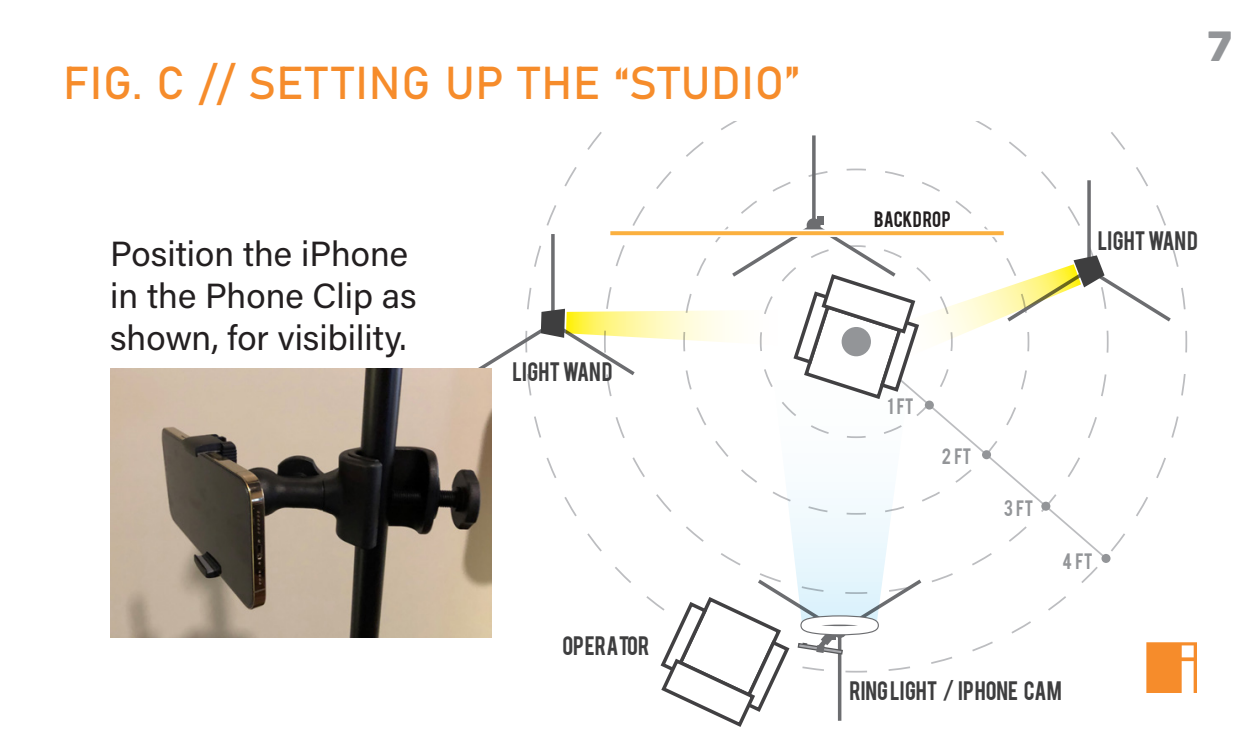
<style>
.page{position:relative;width:1260px;height:756px;background:#fff}
.page>*{position:absolute;margin:0;border:0;box-sizing:border-box;transform-origin:0 0}
.t1{font:45.5px "Bahnschrift";letter-spacing:.02em;color:#f68c2b}
.t2{font:42px "Outage";color:#939598}
.t3{font:35px/42px "Acumin Variable Concept";color:#231f20}
.t4{font:21px "Bebas";color:#3e3e3f}
.t5{font:17.5px "Bebas";color:#939598}
.t6{font:17.5px "Bebas";color:#231f20}
</style>
<div class="page">
<svg style="left:1146px;top:642px;width:51px;height:51px"></svg>
<svg style="left:574px;top:121px;width:614px;height:552px"></svg>
<svg style="left:917px;top:515px;width:191px;height:45px"></svg>
<svg style="left:767px;top:515px;width:150px;height:61px"></svg>
<div style="left:1102px;top:554px;width:9px;height:9px;background:#939598;border-radius:50%"></div>
<svg style="left:467px;top:132px;width:708px;height:383px"></svg>
<svg style="left:658px;top:576px;width:267px;height:151px"></svg>
<img style="left:110px;top:369px;width:381px;height:269px">
<p class="t1" style="left:63px;top:49px;width:738px">FIG. C // SETTING UP THE “STUDIO”</p>
<p class="t3" style="left:110px;top:231px;width:308px">Position the iPhone in the Phone Clip as shown, for visibility.</p>
<p class="t4" style="left:513px;top:356px;width:102px">LIGHT WAND</p>
<p class="t4" style="left:562px;top:630px;width:89px">OPERATOR</p>
<p class="t2" style="left:1207px;top:21px;width:27px">7</p>
<p class="t6" style="left:874px;top:206px;width:78px">BACKDROP</p>
<p class="t4" style="left:1098px;top:225px;width:102px">LIGHT WAND</p>
<p class="t5" style="left:887px;top:393px;width:28px">1 FT</p>
<p class="t5" style="left:942px;top:443px;width:31px">2 FT</p>
<p class="t5" style="left:1004px;top:496px;width:31px">3 FT</p>
<p class="t5" style="left:1063px;top:548px;width:32px">4 FT</p>
<p class="t4" style="left:849px;top:676px;width:214px">RINGLIGHT / IPHONE CAM</p>
</div>
